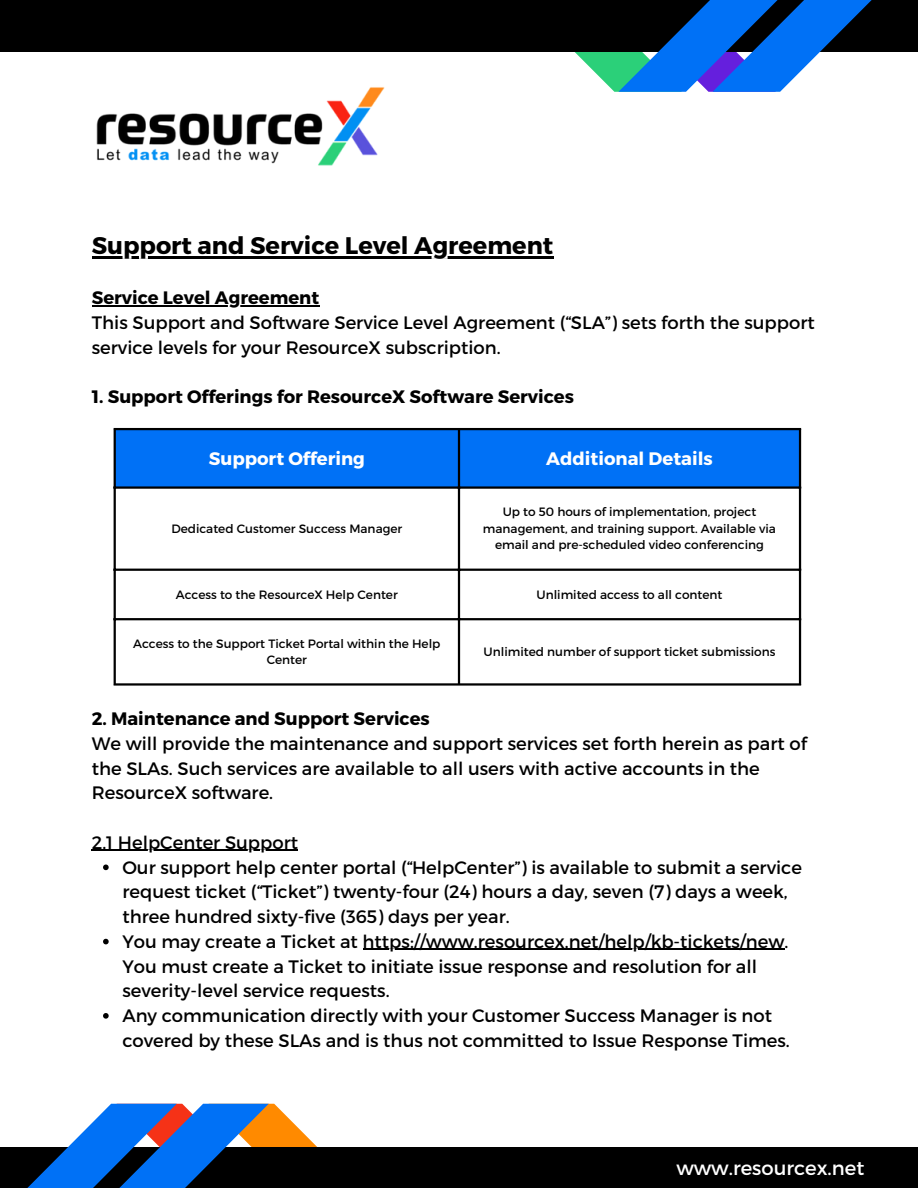
<style>
.page{position:relative;width:918px;height:1188px;background:#fff}
.page>*{position:absolute;margin:0;border:0;box-sizing:border-box;transform-origin:0 0}
.t1{font:700 24px "Montserrat";color:#000}
.t2{font:19.65px "Montserrat";color:#fff}
.t3{font:700 18.15px "Montserrat";color:#fff}
.t4{font:18px/24.8px "Montserrat";color:#000}
.t5{font:700 18px "Montserrat";color:#000}
.t6{font:12.15px/16px "Montserrat";color:#000;text-align:center}
</style>
<div class="page">
<div style="left:0;top:0;width:918px;height:52px;background:#000"></div>
<svg style="left:575px;top:0;width:297px;height:92px"></svg>
<img style="left:96px;top:87px;width:289px;height:79px">
<div style="left:0;top:1147px;width:918px;height:41px;background:#000"></div>
<svg style="left:27px;top:1104px;width:290px;height:84px"></svg>
<svg style="left:103px;top:865px;width:6px;height:5px"></svg>
<svg style="left:103px;top:939px;width:6px;height:5px"></svg>
<hr style="left:363px;top:949px;width:421px;height:1px;background:#000">
<svg style="left:103px;top:1013px;width:6px;height:6px"></svg>
<hr style="left:92px;top:256px;width:461px;height:2px;background:#000">
<hr style="left:92px;top:305px;width:227px;height:2px;background:#000">
<hr style="left:92px;top:850px;width:206px;height:1px;background:#000">
<div style="left:116px;top:430px;width:683px;height:56px;background:#0071f6"></div>
<hr style="left:114px;top:430px;width:2px;height:253px;background:#000">
<hr style="left:458px;top:430px;width:2px;height:253px;background:#000">
<hr style="left:799px;top:430px;width:2px;height:253px;background:#000">
<hr style="left:114px;top:428px;width:687px;height:2px;background:#000">
<hr style="left:114px;top:486px;width:687px;height:3px;background:#000">
<hr style="left:114px;top:569px;width:687px;height:2px;background:#000">
<hr style="left:114px;top:618px;width:687px;height:2px;background:#000">
<hr style="left:114px;top:683px;width:687px;height:3px;background:#000">
<p class="t1" style="left:92px;top:230px;width:463px">Support and Service Level Agreement</p>
<p class="t5" style="left:92px;top:286px;width:229px">Service Level Agreement</p>
<p class="t4" style="left:92px;top:309px;width:725px">This Support and Software Service Level Agreement (“SLA”) sets forth the support service levels for your ResourceX subscription.</p>
<p class="t5" style="left:92px;top:385px;width:484px">1. Support Offerings for ResourceX Software Services</p>
<p class="t3" style="left:209px;top:447px;width:158px">Support Offering</p>
<p class="t3" style="left:546px;top:447px;width:168px">Additional Details</p>
<p class="t6" style="left:171px;top:520px;width:232px">Dedicated Customer Success Manager</p>
<p class="t6" style="left:483px;top:503px;width:295px">Up to 50 hours of implementation, project management, and training support. Available via email and pre-scheduled video conferencing</p>
<p class="t6" style="left:176px;top:586px;width:223px">Access to the ResourceX Help Center</p>
<p class="t6" style="left:536px;top:586px;width:188px">Unlimited access to all content</p>
<p class="t6" style="left:133px;top:635px;width:309px">Access to the Support Ticket Portal within the Help<br>Center</p>
<p class="t6" style="left:484px;top:643px;width:293px">Unlimited number of support ticket submissions</p>
<p class="t5" style="left:92px;top:707px;width:340px">2. Maintenance and Support Services</p>
<p class="t4" style="left:92px;top:730px;width:717px">We will provide the maintenance and support services set forth herein as part of the SLAs. Such services are available to all users with active accounts in the<br>ResourceX software.</p>
<p class="t4" style="left:92px;top:829px;width:208px">2.1 HelpCenter Support</p>
<p class="t4" style="left:122px;top:854px;width:681px">Our support help center portal (“HelpCenter”) is available to submit a service request ticket (“Ticket”) twenty-four (24) hours a day, seven (7) days a week, three hundred sixty-five (365) days per year.</p>
<p class="t4" style="left:122px;top:928px;width:668px">You may create a Ticket at https://www.resourcex.net/help/kb-tickets/new.<br>You must create a Ticket to initiate issue response and resolution for all severity-level service requests.</p>
<p class="t4" style="left:122px;top:1002px;width:669px">Any communication directly with your Customer Success Manager is not covered by these SLAs and is thus not committed to Issue Response Times.</p>
<p class="t2" style="left:676px;top:1155px;width:190px">www.resourcex.net</p>
</div>
